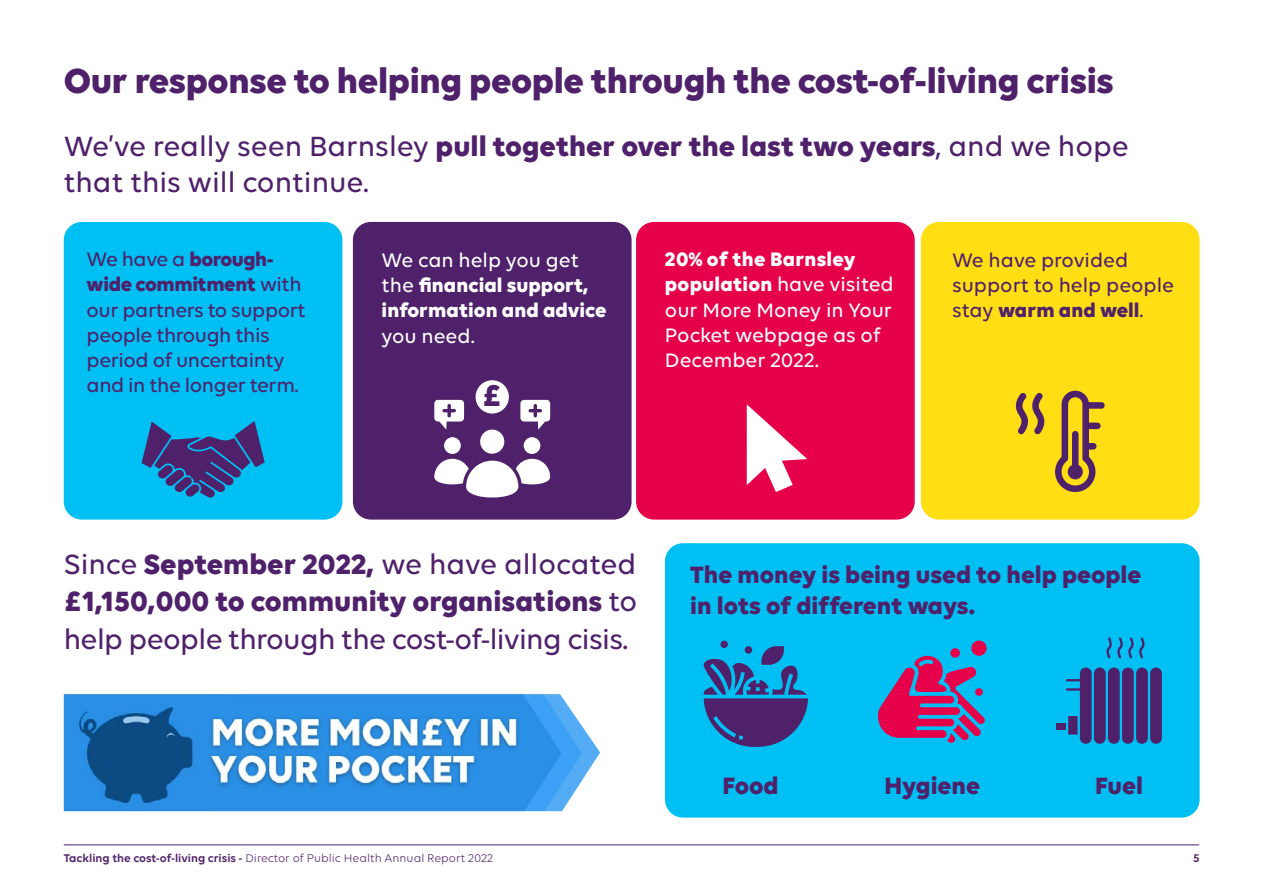
<style>
.page{position:relative;width:1263px;height:893px;background:#fff}
.page>*{position:absolute;margin:0;border:0;box-sizing:border-box;transform-origin:0 0}
.t1{font:700 37.5px "Volte";letter-spacing:-.01em;color:#4f216b}
.t2{font:700 32.25px "Volte";color:#4f216b}
.t3{font:500 30px/37.5px "Volte";color:#4f216b;text-align:justify}
.t4{font:700 25.5px/31.5px "Volte";color:#4f216b}
.t5{font:500 21px/25.2px "Volte";letter-spacing:-.02em;color:#4f216b}
.t6{font:500 21px/25.2px "Volte";color:#fff}
.t7{font:700 21px/25.2px "Volte";color:#fff}
.t8{font:500 21px/25.2px "Volte";color:#4f216b}
.t9{font:12px "Volte";color:#4f216b}
.t10{font:600 12px "Volte";color:#4f216b}
.s1{font-weight:700}
.s2{font-weight:500}
.s3{font-weight:600}
</style>
<div class="page">
<hr style="left:64px;top:844px;width:1135px;height:1px;background:#4f216b">
<div style="left:665px;top:543px;width:534px;height:275px;background:#00bff3;border-radius:18px"></div>
<svg style="left:878px;top:656px;width:107px;height:87px"></svg>
<div style="left:950px;top:648px;width:10px;height:10px;background:#e6004a;border-radius:50%"></div>
<div style="left:971px;top:641px;width:16px;height:15px;background:#e6004a;border-radius:50%"></div>
<div style="left:975px;top:688px;width:8px;height:8px;background:#e6004a;border-radius:50%"></div>
<svg style="left:703px;top:646px;width:105px;height:101px"></svg>
<div style="left:745px;top:646px;width:7px;height:8px;background:#4f216b;border-radius:50%"></div>
<div style="left:720px;top:641px;width:8px;height:7px;background:#4f216b;border-radius:50%"></div>
<div style="left:64px;top:222px;width:278px;height:298px;background:#00bff3;border-radius:18px"></div>
<div style="left:921px;top:222px;width:278px;height:298px;background:#ffde14;border-radius:18px"></div>
<div style="left:353px;top:222px;width:278px;height:298px;background:#4f216b;border-radius:18px"></div>
<div style="left:636px;top:222px;width:279px;height:298px;background:#e6004a;border-radius:18px"></div>
<svg style="left:747px;top:404px;width:60px;height:88px"></svg>
<svg style="left:142px;top:421px;width:123px;height:77px"></svg>
<svg style="left:434px;top:380px;width:116px;height:118px"></svg>
<div style="left:1136px;top:667px;width:12px;height:77px;background:#4f216b;border-radius:6px"></div>
<div style="left:1150px;top:667px;width:12px;height:77px;background:#4f216b;border-radius:6px"></div>
<div style="left:1122px;top:667px;width:12px;height:77px;background:#4f216b;border-radius:6px"></div>
<div style="left:1056px;top:723px;width:10px;height:7px;background:#4f216b"></div>
<div style="left:1108px;top:667px;width:12px;height:77px;background:#4f216b;border-radius:6px"></div>
<svg style="left:1066px;top:667px;width:25px;height:77px"></svg>
<div style="left:1094px;top:667px;width:12px;height:77px;background:#4f216b;border-radius:6px"></div>
<svg style="left:1106px;top:637px;width:39px;height:21px"></svg>
<img style="left:64px;top:694px;width:536px;height:117px">
<svg style="left:1016px;top:391px;width:89px;height:101px"></svg>
<p class="t1" style="left:64px;top:59px;width:1051px">Our response to helping people through the cost-of-living crisis</p>
<p class="t3" style="left:64px;top:128px;width:1066px;line-height:36px">We’ve really seen Barnsley <span class="s1">pull together over the last two years</span>, and we hope that this will continue.</p>
<p class="t5" style="left:87px;top:246px;width:221px">We have a <span class="s1">borough&shy;wide commitment</span> with our partners to support people through this period of uncertainty and in the longer term.</p>
<p class="t7" style="left:382px;top:247px;width:226px"><span class="s2">We can help you get the</span> financial support, information and advice <span class="s2">you need.</span></p>
<p class="t6" style="left:665px;top:246px;width:230px"><span class="s1">20% of the Barnsley population</span> have visited our More Money in Your<br>Pocket webpage as of<br>December 2022.</p>
<p class="t2" style="left:482px;top:376px;width:21px">£</p>
<p class="t8" style="left:952px;top:247px;width:223px">We have provided support to help people stay <span class="s1">warm and well</span>.</p>
<p class="t3" style="left:64px;top:545px;width:575px">Since <span class="s1">September 2022,</span> we have allocated <span class="s1">£1,150,000 to community organisations</span> to help people through the cost-of-living cisis.</p>
<p class="t4" style="left:690px;top:558px;width:453px">The money is being used to help people in lots of different ways.</p>
<p class="t4" style="left:723px;top:769px;width:58px">Food</p>
<p class="t4" style="left:884px;top:769px;width:97px">Hygiene</p>
<p class="t4" style="left:1095px;top:769px;width:49px">Fuel</p>
<p class="t9" style="left:64px;top:851px;width:431px"><span class="s3">Tackling the cost-of-living crisis -</span> Director of Public Health Annual Report 2022</p>
<p class="t10" style="left:1193px;top:851px;width:8px">5</p>
</div>
